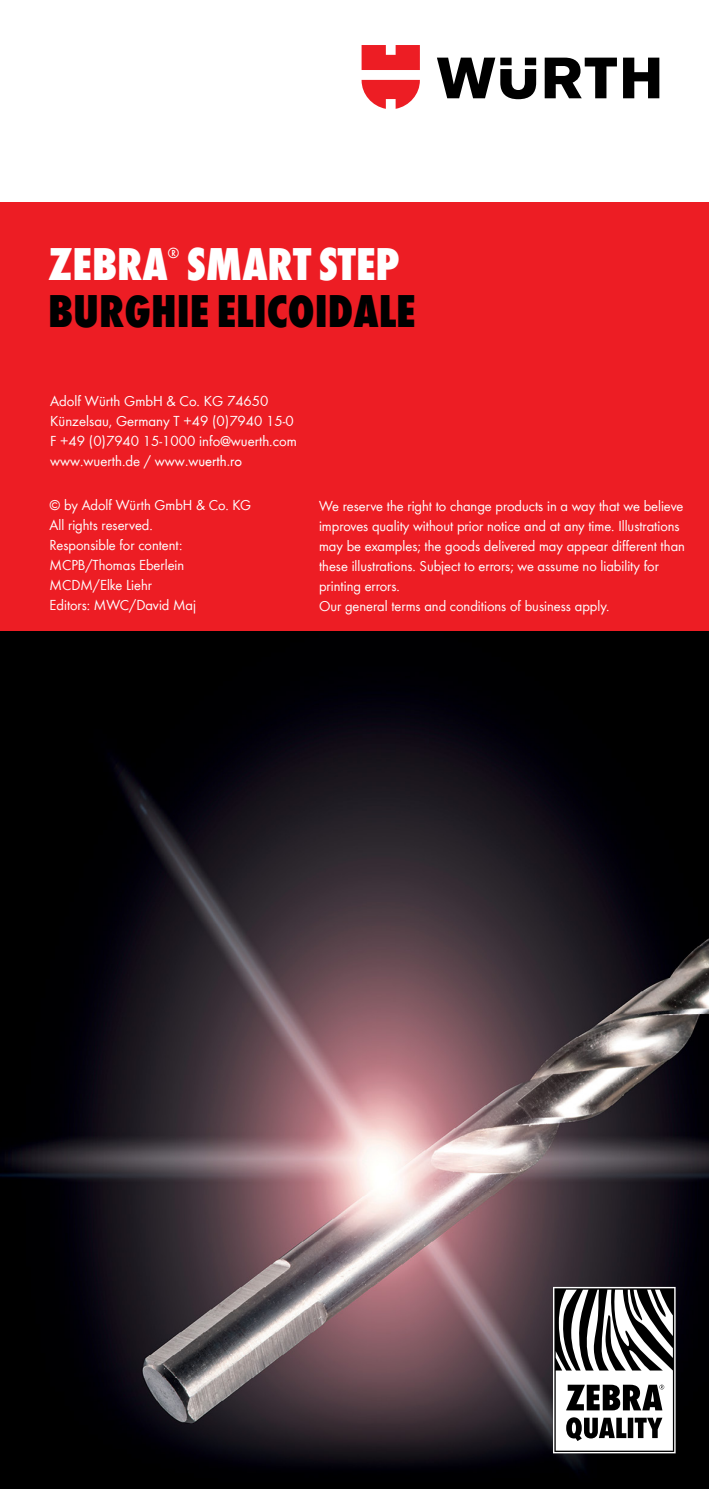
<style>
.page{position:relative;width:709px;height:1489px;background:#fff}
.page>*{position:absolute;margin:0;border:0;box-sizing:border-box;transform-origin:0 0}
.t1{font:800 condensed 47.5px "Wuerth";color:#000}
.t2{font:800 condensed 47.5px "Wuerth";color:#fff}
.t3{font:15.5px "Wuerth";color:#fff}
.t4{font:15px/20px "Wuerth";color:#fff}
</style>
<div class="page">
<div style="left:0;top:203px;width:709px;height:428px;background:#ed1d24"></div>
<img style="left:0;top:631px;width:709px;height:857px">
<svg style="left:437px;top:58px;width:222px;height:41px"></svg>
<svg style="left:361px;top:45px;width:59px;height:64px"></svg>
<div style="left:553px;top:1286px;width:122px;height:167px;border:3px solid #fff"></div>
<svg style="left:554px;top:1288px;width:120px;height:163px"></svg>
<h1 class="t2" style="left:48px;top:230px;width:353px">ZEBRA SMART STEP</h1>
<p class="t3" style="left:168px;top:243px;width:13px">®</p>
<h1 class="t1" style="left:48px;top:278px;width:369px">BURGHIE ELICOIDALE</h1>
<p class="t4" style="left:50px;top:390px;width:248px">Adolf Würth GmbH &amp; Co. KG 74650<br>Künzelsau, Germany T +49 (0)7940 15-0<br>F +49 (0)7940 15-1000 info@wuerth.com www.wuerth.de / www.wuerth.ro</p>
<p class="t4" style="left:50px;top:494px;width:203px">© by Adolf Würth GmbH &amp; Co. KG<br>All rights reserved.<br>Responsible for content:<br>MCPB/Thomas Eberlein<br>MCDM/Elke Liehr<br>Editors: MWC/David Maj</p>
<p class="t4" style="left:319px;top:495px;width:367px">We reserve the right to change products in a way that we believe improves quality without prior notice and at any time. Illustrations may be examples; the goods delivered may appear different than these illustrations. Subject to errors; we assume no liability for printing errors.<br>Our general terms and conditions of business apply.</p>
</div>
